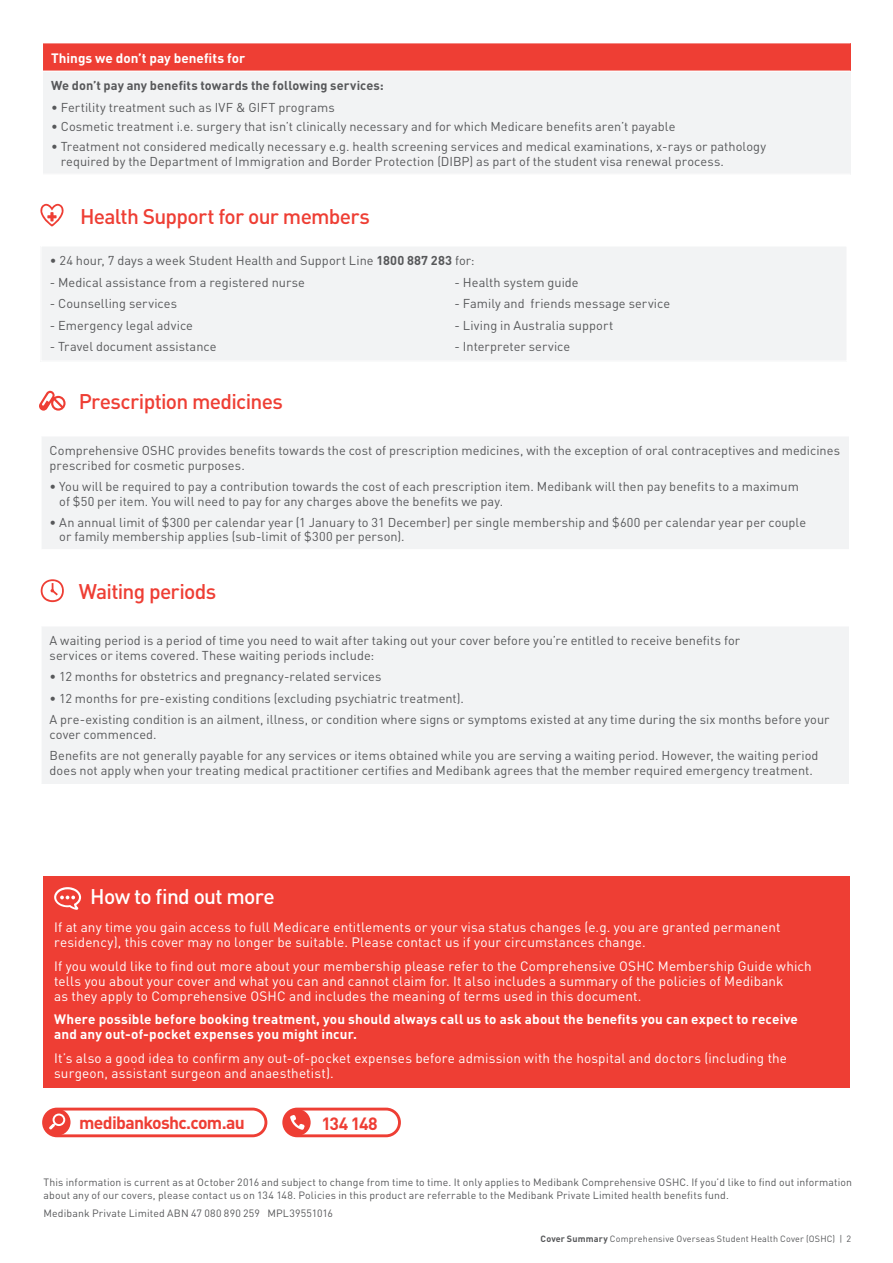
<style>
.page{position:relative;width:893px;height:1263px;background:#fff}
.page>*{position:absolute;margin:0;border:0;box-sizing:border-box;transform-origin:0 0}
.t1{font:500 21px "DIN";letter-spacing:-.035em;color:#ee3e34}
.t2{font:500 21px "DIN";letter-spacing:-.035em;color:#fff}
.t3{font:700 17.55px "DIN";letter-spacing:-.04em;color:#ee3e34}
.t4{font:13.5px/15px "DIN";letter-spacing:.01em;color:#fff}
.t5{font:700 13.5px/15px "DIN";letter-spacing:.015em;color:#fff}
.t6{font:12.75px/15px "DIN";letter-spacing:.005em;color:#57585a}
.t7{font:700 12.75px "DIN";letter-spacing:.005em;color:#57585a}
.t8{font:10.5px/13.5px "DIN";letter-spacing:.01em;color:#57585a}
.t9{font:9px "DIN";letter-spacing:.02em;color:#57585a}
.s1{font-weight:700}
</style>
<div class="page">
<div style="left:43px;top:43px;width:807px;height:28px;background:#ee3e34"></div>
<div style="left:43px;top:71px;width:807px;height:103px;background:#f2f3f4"></div>
<hr style="left:42px;top:43px;width:808px;height:1px;background:#fff">
<hr style="left:43px;top:71px;width:807px;height:1px;background:#fff">
<div style="left:44px;top:876px;width:806px;height:212px;background:#ee3e34"></div>
<svg style="left:54px;top:887px;width:27px;height:23px"></svg>
<svg style="left:286px;top:1111px;width:25px;height:22px"></svg>
<div style="left:282px;top:1107px;width:119px;height:30px;border:3px solid #ee3e34;border-radius:13px"></div>
<svg style="left:46px;top:1111px;width:25px;height:22px"></svg>
<div style="left:42px;top:1107px;width:225px;height:30px;border:3px solid #ee3e34;border-radius:13px"></div>
<svg style="left:41px;top:579px;width:23px;height:23px"></svg>
<div style="left:41px;top:626px;width:808px;height:158px;background:#f2f3f4"></div>
<hr style="left:41px;top:626px;width:1px;height:158px;background:#fff">
<hr style="left:41px;top:626px;width:808px;height:1px;background:#fff">
<div style="left:41px;top:436px;width:808px;height:114px;background:#f2f3f4"></div>
<hr style="left:41px;top:436px;width:1px;height:113px;background:#fff">
<hr style="left:41px;top:436px;width:808px;height:1px;background:#fff">
<hr style="left:41px;top:549px;width:808px;height:1px;background:#fff">
<svg style="left:39px;top:391px;width:27px;height:20px"></svg>
<svg style="left:40px;top:204px;width:24px;height:23px"></svg>
<div style="left:41px;top:246px;width:806px;height:115px;background:#f2f3f4"></div>
<p class="t5" style="left:51px;top:50px;width:196px">Things we don’t pay benefits for</p>
<p class="t7" style="left:51px;top:77px;width:334px">We don’t pay any benefits towards the following services:</p>
<p class="t6" style="left:51px;top:99px;width:285px">• Fertility treatment such as IVF &amp; GIFT programs</p>
<p class="t6" style="left:51px;top:119px;width:626px">• Cosmetic treatment i.e. surgery that isn’t clinically necessary and for which Medicare benefits aren’t payable</p>
<p class="t6" style="left:61px;top:138px;width:707px;text-indent:-10px">• Treatment not considered medically necessary e.g. health screening services and medical examinations, x-rays or pathology required by the Department of Immigration and Border Protection (DIBP) as part of the student visa renewal process.</p>
<h1 class="t1" style="left:80px;top:203px;width:291px">Health Support for our members</h1>
<p class="t6" style="left:50px;top:253px;width:426px">• 24 hour, 7 days a week Student Health and Support Line <span class="s1">1800 887 283</span> for:</p>
<p class="t6" style="left:50px;top:275px;width:257px">- Medical assistance from a registered nurse</p>
<p class="t6" style="left:50px;top:296px;width:129px">- Counselling services</p>
<p class="t6" style="left:50px;top:317px;width:145px">- Emergency legal advice</p>
<p class="t6" style="left:50px;top:339px;width:168px">- Travel document assistance</p>
<p class="t6" style="left:455px;top:275px;width:126px">- Health system guide</p>
<p class="t6" style="left:455px;top:296px;width:217px">- Family and friends message service</p>
<p class="t6" style="left:455px;top:317px;width:160px">- Living in Australia support</p>
<p class="t6" style="left:455px;top:339px;width:117px">- Interpreter service</p>
<h1 class="t1" style="left:79px;top:388px;width:206px">Prescription medicines</h1>
<p class="t6" style="left:50px;top:442px;width:792px">Comprehensive OSHC provides benefits towards the cost of prescription medicines, with the exception of oral contraceptives and medicines prescribed for cosmetic purposes.</p>
<p class="t6" style="left:59px;top:479px;width:741px;text-indent:-10px">• You will be required to pay a contribution towards the cost of each prescription item. Medibank will then pay benefits to a maximum of $50 per item. You will need to pay for any charges above the benefits we pay.</p>
<p class="t6" style="left:59px;top:515px;width:748px;line-height:14.2px;text-indent:-10px">• An annual limit of $300 per calendar year (1 January to 31 December) per single membership and $600 per calendar year per couple or family membership applies (sub-limit of $300 per person).</p>
<h1 class="t1" style="left:79px;top:578px;width:139px">Waiting periods</h1>
<p class="t6" style="left:50px;top:632px;width:692px">A waiting period is a period of time you need to wait after taking out your cover before you’re entitled to receive benefits for services or items covered. These waiting periods include:</p>
<p class="t6" style="left:50px;top:669px;width:333px">• 12 months for obstetrics and pregnancy-related services</p>
<p class="t6" style="left:50px;top:687px;width:781px;line-height:21.5px">• 12 months for pre-existing conditions (excluding psychiatric treatment).<br>A pre-existing condition is an ailment, illness, or condition where signs or symptoms existed at any time during the six months before your</p>
<p class="t6" style="left:50px;top:723px;width:770px;line-height:21.5px">cover commenced.<br>Benefits are not generally payable for any services or items obtained while you are serving a waiting period. However, the waiting period</p>
<p class="t6" style="left:50px;top:763px;width:765px">does not apply when your treating medical practitioner certifies and Medibank agrees that the member required emergency treatment.</p>
<h1 class="t2" style="left:90px;top:883px;width:186px">How to find out more</h1>
<p class="t4" style="left:54px;top:920px;width:728px">If at any time you gain access to full Medicare entitlements or your visa status changes (e.g. you are granted permanent residency), this cover may no longer be suitable. Please contact us if your circumstances change.</p>
<p class="t4" style="left:54px;top:958px;width:759px">If you would like to find out more about your membership please refer to the Comprehensive OSHC Membership Guide which tells you about your cover and what you can and cannot claim for. It also includes a summary of the policies of Medibank<br>as they apply to Comprehensive OSHC and includes the meaning of terms used in this document.</p>
<p class="t5" style="left:54px;top:1011px;width:745px">Where possible before booking treatment, you should always call us to ask about the benefits you can expect to receive and any out-of-pocket expenses you might incur.</p>
<p class="t4" style="left:54px;top:1050px;width:734px">It’s also a good idea to confirm any out-of-pocket expenses before admission with the hospital and doctors (including the surgeon, assistant surgeon and anaesthetist).</p>
<h2 class="t3" style="left:79px;top:1111px;width:167px">medibankoshc.com.au</h2>
<h2 class="t3" style="left:321px;top:1112px;width:58px">134 148</h2>
<p class="t8" style="left:44px;top:1175px;width:810px">This information is current as at October 2016 and subject to change from time to time. It only applies to Medibank Comprehensive OSHC. If you’d like to find out information about any of our covers, please contact us on 134 148. Policies in this product are referrable to the Medibank Private Limited health benefits fund.</p>
<p class="t8" style="left:44px;top:1206px;width:291px">Medibank Private Limited ABN 47 080 890 259 MPL39551016</p>
<p class="t9" style="left:540px;top:1233px;width:312px"><span class="s1">Cover Summary</span> Comprehensive Overseas Student Health Cover (OSHC) | 2</p>
</div>
